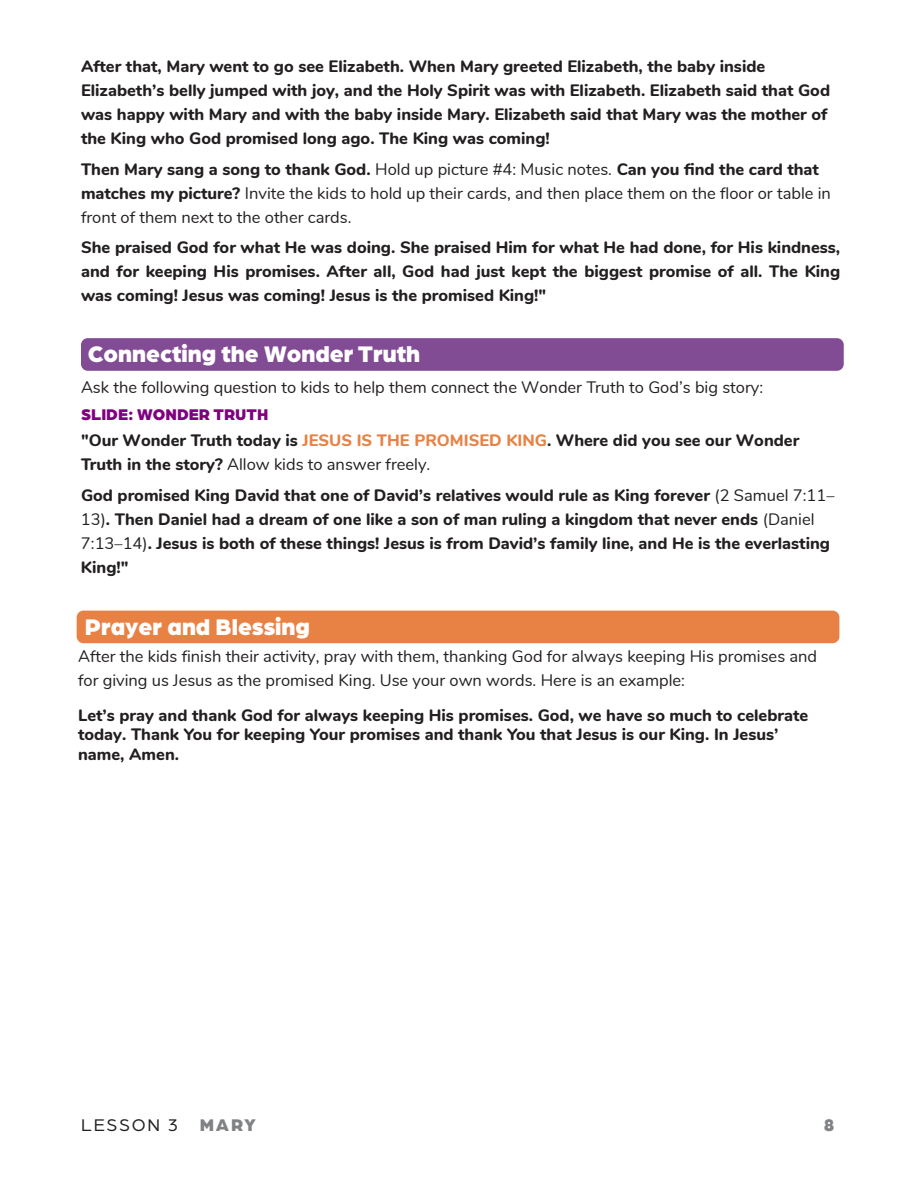
<style>
.page{position:relative;width:918px;height:1188px;background:#fff}
.page>*{position:absolute;margin:0;border:0;box-sizing:border-box;transform-origin:0 0}
.t1{font:900 24px "Arboria";color:#fff}
.t2{font:18px "Arboria";letter-spacing:.1em;color:#231f20}
.t3{font:900 18px "Arboria";color:#808285}
.t4{font:800 16.5px/24px "Nunito";color:#231f20}
.t5{font:16.5px/24px "Nunito";color:#231f20}
.t6{font:900 16.5px "Arboria";color:#800080}
.s1{font-weight:800}
.s2{color:#e88244}
.s3{font-weight:400}
.s4{font-style:inherit}
.s5{font-weight:900;color:#808285}
</style>
<div class="page">
<div style="left:81px;top:338px;width:763px;height:33px;background:#824c94;border-radius:7px"></div>
<div style="left:77px;top:611px;width:762px;height:32px;background:#e88244;border-radius:7px"></div>
<p class="t4" style="left:81px;top:53px;width:751px">After that, Mary went to go see Elizabeth. When Mary greeted Elizabeth, the baby inside Elizabeth’s belly jumped with joy, and the Holy Spirit was with Elizabeth. Elizabeth said that God was happy with Mary and with the baby inside Mary. Elizabeth said that Mary was the mother of the King who God promised long ago. The King was coming!</p>
<p class="t5" style="left:81px;top:156px;width:752px"><span class="s1">Then Mary sang a song to thank God.</span> Hold up picture #4: Music notes. <span class="s1">Can you find the card that matches my picture?</span> Invite the kids to hold up their cards, and then place them on the floor or table in front of them next to the other cards.</p>
<p class="t4" style="left:81px;top:235px;width:761px;text-align:justify">She praised God for what He was doing. She praised Him for what He had done, for His kindness, and for keeping His promises. After all, God had just kept the biggest promise of all. The King was coming! Jesus was coming! Jesus is the promised King!"</p>
<h1 class="t1" style="left:88px;top:337px;width:334px">Connecting the Wonder Truth</h1>
<p class="t5" style="left:81px;top:374px;width:684px">Ask the following question to kids to help them connect the Wonder Truth to God’s big story:</p>
<p class="t6" style="left:81px;top:402px;width:189px">SLIDE: WONDER TRUTH</p>
<p class="t4" style="left:81px;top:427px;width:720px">"Our Wonder Truth today is <span class="s2">JESUS IS THE PROMISED KING</span>. Where did you see our Wonder<br>Truth in the story? <span class="s3">Allow kids to answer freely.</span></p>
<p class="t4" style="left:81px;top:482px;width:755px">God promised King David that one of David’s relatives would rule as King forever <span class="s3">(2 Samuel 7:11– 13)</span>. Then Daniel had a dream of one like a son of man ruling a kingdom that never ends <span class="s3">(Daniel 7:13–14)</span>. Jesus is both of these things! Jesus is from David’s family line, and He is the everlasting King!"</p>
<h1 class="t1" style="left:85px;top:610px;width:226px">Prayer and Blessing</h1>
<p class="t5" style="left:78px;top:643px;width:741px">After the kids finish their activity, pray with them, thanking God for always keeping His promises and for giving us Jesus as the promised King. <span class="s4">Use your own words. Here is an example:</span></p>
<p class="t4" style="left:78px;top:704px;width:732px;line-height:19.8px">Let’s pray and thank God for always keeping His promises. God, we have so much to celebrate today. Thank You for keeping Your promises and thank You that Jesus is our King. In Jesus’ name, Amen.</p>
<p class="t2" style="left:81px;top:1113px;width:176px">LESSON 3 <span class="s5">MARY</span></p>
<p class="t3" style="left:824px;top:1112px;width:12px">8</p>
</div>
